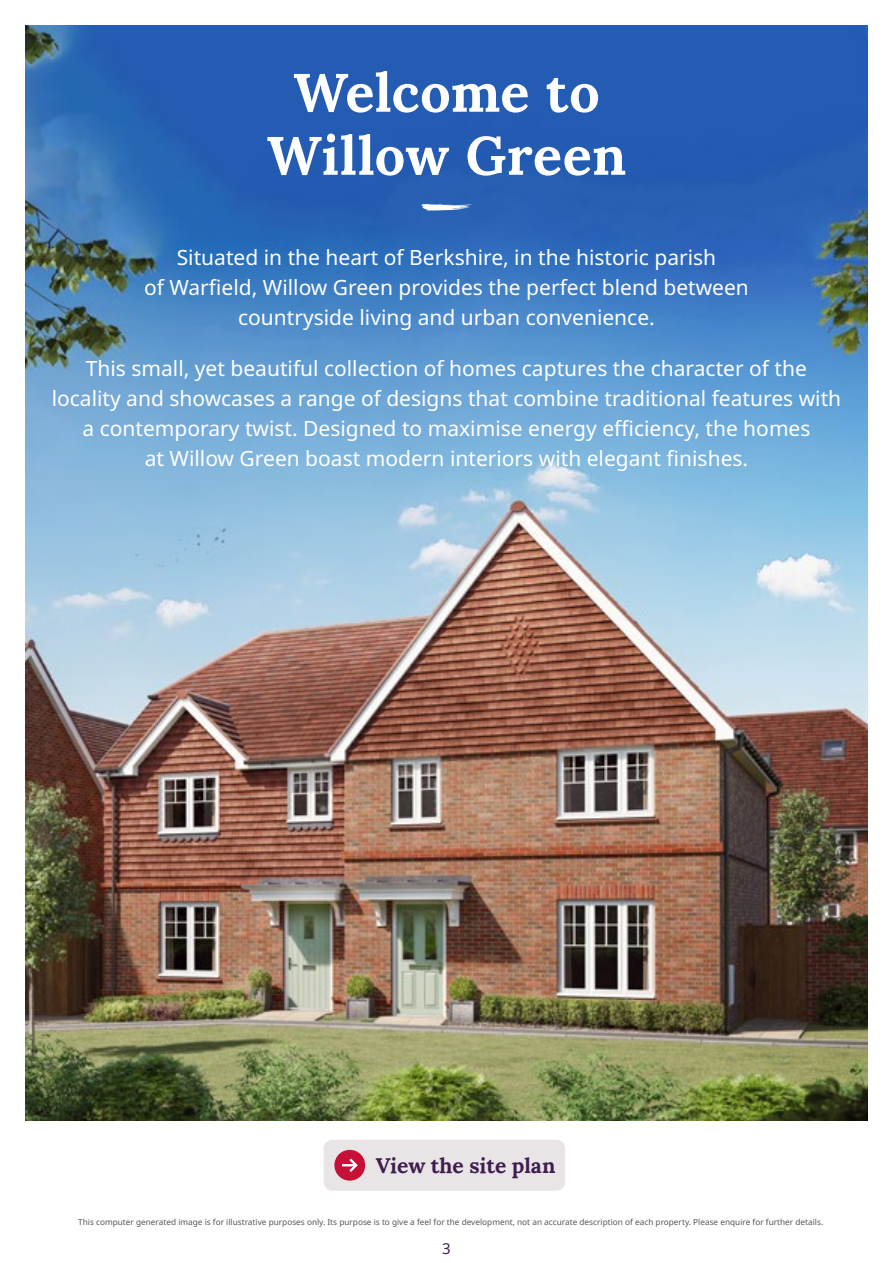
<style>
.page{position:relative;width:893px;height:1263px;background:#fff}
.page>*{position:absolute;margin:0;border:0;box-sizing:border-box;transform-origin:0 0}
.t1{font:700 54px/63px "Lora";letter-spacing:.005em;color:#fff;text-align:center}
.t2{font:21px/30px "Noto Sans";color:#fff;text-align:center}
.t3{font:700 21px "Lora";color:#3e1e50}
.t4{font:15px "Noto Sans";color:#3e1e50}
.t5{font:8.25px "Noto Sans";color:#575756}
</style>
<div class="page">
<img style="left:26px;top:26px;width:841px;height:1095px">
<div style="left:324px;top:1140px;width:241px;height:51px;background:#e9e4e6;border-radius:9px"></div>
<div style="left:334px;top:1150px;width:31px;height:30px;background:#c61037;border-radius:50%"></div>
<svg style="left:342px;top:1158px;width:16px;height:14px"></svg>
<svg style="left:421px;top:204px;width:51px;height:7px"></svg>
<h1 class="t1" style="left:267px;top:55px;width:361px">Welcome to<br>Willow Green</h1>
<p class="t2" style="left:144px;top:243px;width:606px">Situated in the heart of Berkshire, in the historic parish<br>of Warfield, Willow Green provides the perfect blend between countryside living and urban convenience.</p>
<p class="t2" style="left:52px;top:354px;width:791px">This small, yet beautiful collection of homes captures the character of the locality and showcases a range of designs that combine traditional features with a contemporary twist. Designed to maximise energy efficiency, the homes<br>at Willow Green boast modern interiors with elegant finishes.</p>
<p class="t3" style="left:376px;top:1148px;width:181px">View the site plan</p>
<p class="t5" style="left:78px;top:1217px;width:746px">This computer generated image is for illustrative purposes only. Its purpose is to give a feel for the development, not an accurate description of each property. Please enquire for further details.</p>
<p class="t4" style="left:442px;top:1239px;width:10px">3</p>
</div>
